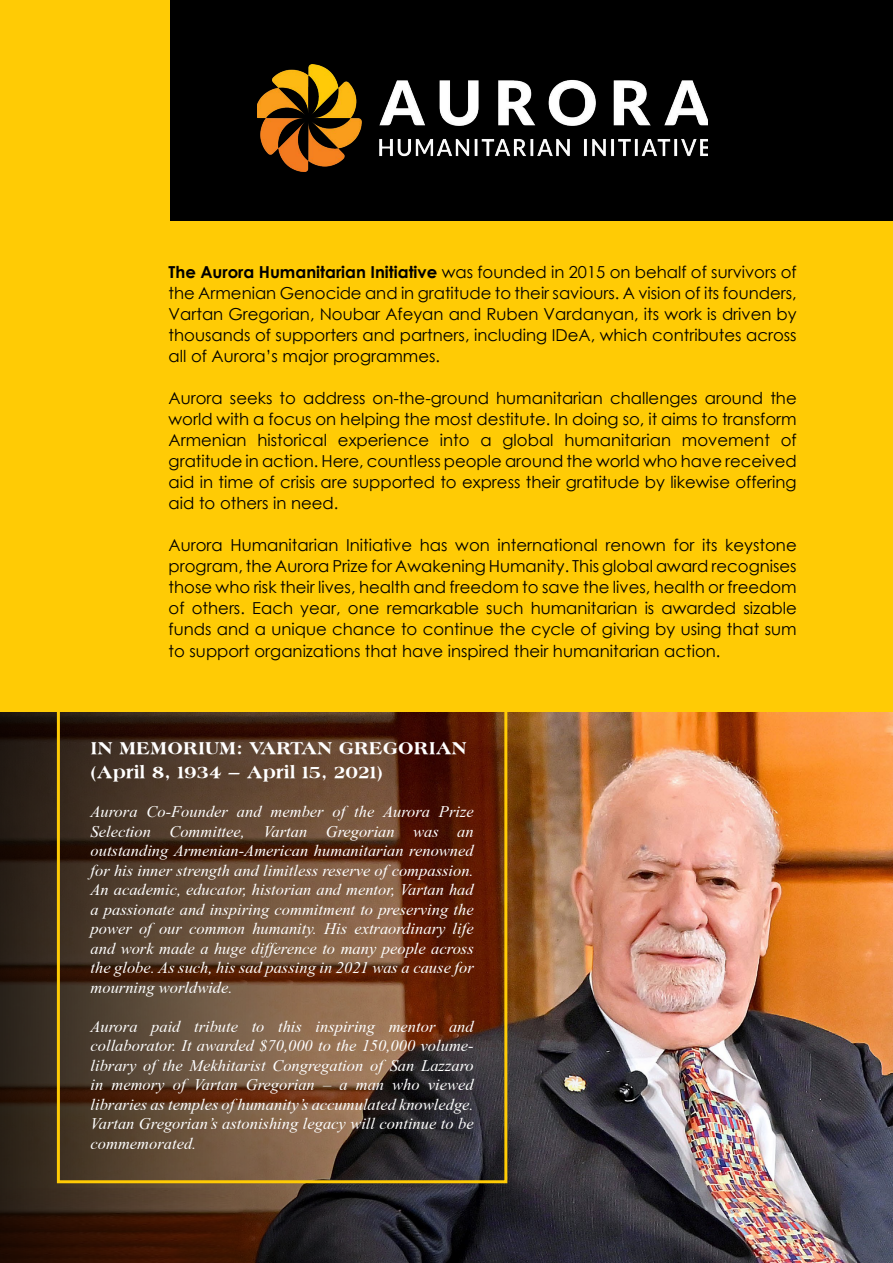
<style>
.page{position:relative;width:893px;height:1263px;background:#fff}
.page>*{position:absolute;margin:0;border:0;box-sizing:border-box;transform-origin:0 0}
.t1{font:800 18px/24px "American Classic";color:#fff}
.t2{font:16.5px/21px "Century Gothic";color:#000;text-align:justify}
.t3{font:16.5px/19.5px "Mher Times T1 Italic";color:#fff;text-align:justify}
.s1{font-weight:700}
</style>
<div class="page">
<img style="left:730px;top:711px;width:163px;height:552px">
<img style="left:0;top:711px;width:730px;height:552px">
<div style="left:0;top:0;width:893px;height:711px;background:#ffcb05"></div>
<div style="left:170px;top:0;width:723px;height:220px;background:#000"></div>
<div style="left:57px;top:684px;width:450px;height:499px;border:3px solid #ffcb05"></div>
<img style="left:257px;top:64px;width:451px;height:107px">
<p class="t2" style="left:169px;top:261px;width:630px"><span class="s1">The Aurora Humanitarian Initiative</span> was founded in 2015 on behalf of survivors of the Armenian Genocide and in gratitude to their saviours. A vision of its founders, Vartan Gregorian, Noubar Afeyan and Ruben Vardanyan, its work is driven by thousands of supporters and partners, including IDeA, which contributes across all of Aurora’s major programmes.</p>
<p class="t2" style="left:169px;top:387px;width:630px">Aurora seeks to address on-the-ground humanitarian challenges around the world with a focus on helping the most destitute. In doing so, it aims to transform Armenian historical experience into a global humanitarian movement of gratitude in action. Here, countless people around the world who have received aid in time of crisis are supported to express their gratitude by likewise offering aid to others in need.</p>
<p class="t2" style="left:169px;top:534px;width:630px">Aurora Humanitarian Initiative has won international renown for its keystone program, the Aurora Prize for Awakening Humanity. This global award recognises those who risk their lives, health and freedom to save the lives, health or freedom of others. Each year, one remarkable such humanitarian is awarded sizable funds and a unique chance to continue the cycle of giving by using that sum to support organizations that have inspired their humanitarian action.</p>
<p class="t1" style="left:91px;top:736px;width:378px">IN MEMORIUM: VARTAN GREGORIAN (April 8, 1934 – April 15, 2021)</p>
<p class="t3" style="left:91px;top:802px;width:385px">Aurora Co-Founder and member of the Aurora Prize Selection Committee, Vartan Gregorian was an outstanding Armenian-American humanitarian renowned for his inner strength and limitless reserve of compassion.<br>An academic, educator, historian and mentor, Vartan had a passionate and inspiring commitment to preserving the power of our common humanity. His extraordinary life and work made a huge difference to many people across the globe. As such, his sad passing in 2021 was a cause for mourning worldwide.</p>
<p class="t3" style="left:91px;top:1017px;width:385px">Aurora paid tribute to this inspiring mentor and collaborator. It awarded $70,000 to the 150,000 volume&shy;library of the Mekhitarist Congregation of San Lazzaro in memory of Vartan Gregorian – a man who viewed libraries as temples of humanity’s accumulated knowledge.<br>Vartan Gregorian’s astonishing legacy will continue to be commemorated.</p>
</div>
